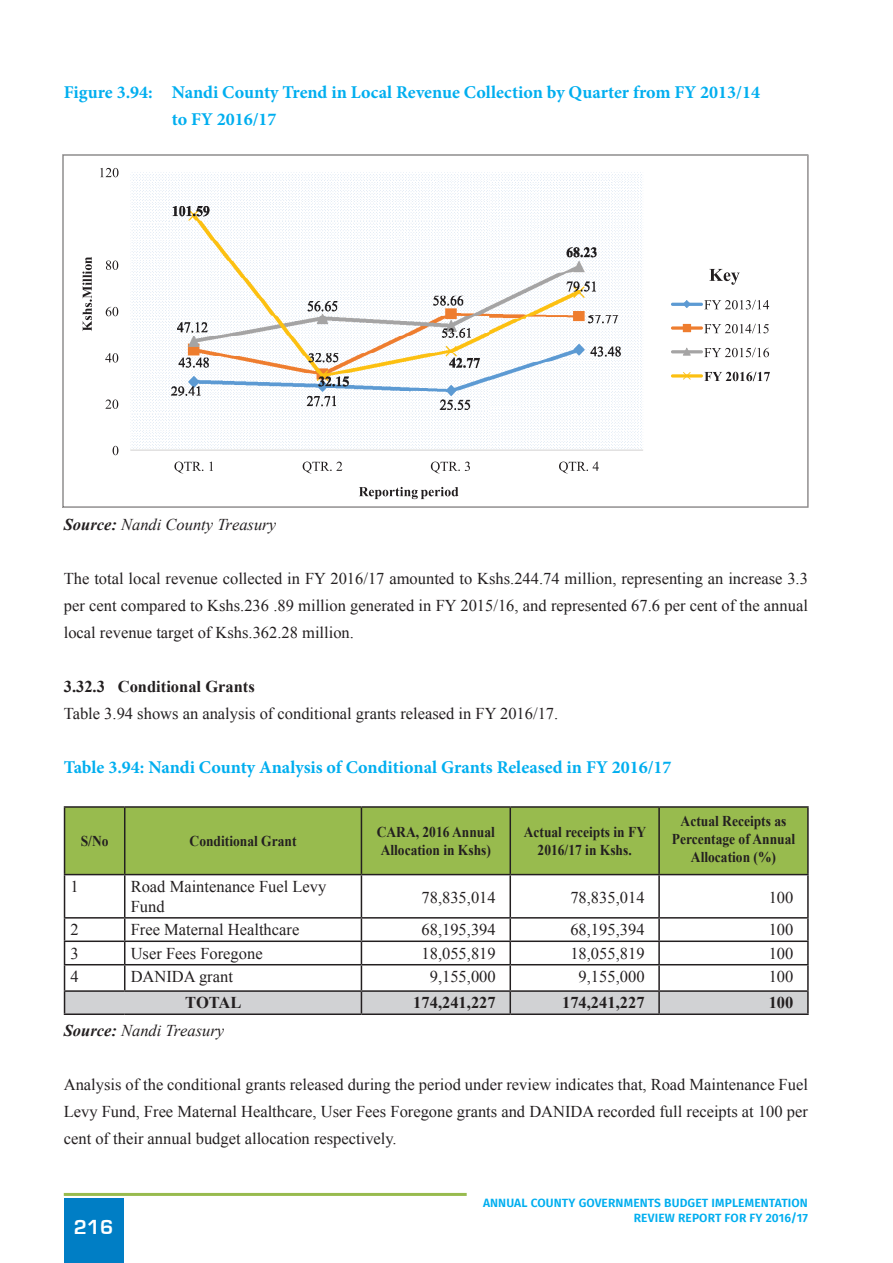
<style>
.page{position:relative;width:893px;height:1263px;background:#fff}
.page>*{position:absolute;margin:0;border:0;box-sizing:border-box;transform-origin:0 0}
.t1{font:700 21px "Eurostile";color:#fff}
.t2{font:700 18px "Minion Pro";color:#00aeef}
.t3{font:16.5px/27px "Times New Roman";color:#231f20;text-align:justify}
.t4{font:700 16.5px "Times New Roman";color:#231f20}
.t5{font:italic 16.5px "Times New Roman";color:#231f20}
.t6{font:700 15px/18px "Times New Roman";color:#231f20;text-align:center;scale:.9 1}
.t7{font:600 12px "Fira Sans";letter-spacing:.01em;color:#00aeef}
.s1{font-weight:700}
</style>
<div class="page">
<div style="left:64px;top:1199px;width:59px;height:64px;background:#007ec5"></div>
<hr style="left:64px;top:1193px;width:403px;height:3px;background:#98bb4e">
<div style="left:65px;top:808px;width:742px;height:66px;background:#98bb4e"></div>
<hr style="left:124px;top:808px;width:1px;height:66px;background:#231f20">
<hr style="left:361px;top:808px;width:1px;height:66px;background:#231f20">
<hr style="left:509px;top:808px;width:2px;height:66px;background:#231f20">
<hr style="left:658px;top:808px;width:2px;height:66px;background:#231f20">
<hr style="left:64px;top:875px;width:1px;height:42px;background:#231f20">
<hr style="left:124px;top:875px;width:1px;height:42px;background:#231f20">
<hr style="left:361px;top:875px;width:1px;height:42px;background:#231f20">
<hr style="left:509px;top:875px;width:2px;height:42px;background:#231f20">
<hr style="left:658px;top:875px;width:2px;height:42px;background:#231f20">
<hr style="left:807px;top:875px;width:2px;height:42px;background:#231f20">
<hr style="left:64px;top:917px;width:61px;height:1px;background:#231f20">
<hr style="left:125px;top:917px;width:236px;height:1px;background:#231f20">
<hr style="left:361px;top:917px;width:149px;height:1px;background:#231f20">
<hr style="left:510px;top:917px;width:149px;height:1px;background:#231f20">
<hr style="left:659px;top:917px;width:150px;height:1px;background:#231f20">
<hr style="left:807px;top:918px;width:2px;height:22px;background:#231f20">
<hr style="left:659px;top:940px;width:150px;height:2px;background:#231f20">
<hr style="left:807px;top:942px;width:2px;height:22px;background:#231f20">
<hr style="left:659px;top:964px;width:150px;height:1px;background:#231f20">
<hr style="left:807px;top:965px;width:2px;height:25px;background:#231f20">
<svg style="left:64px;top:918px;width:744px;height:95px"></svg>
<hr style="left:125px;top:990px;width:236px;height:2px;background:#231f20">
<hr style="left:361px;top:990px;width:149px;height:2px;background:#231f20">
<hr style="left:510px;top:990px;width:149px;height:2px;background:#231f20">
<hr style="left:659px;top:990px;width:150px;height:2px;background:#231f20">
<hr style="left:807px;top:992px;width:2px;height:21px;background:#231f20">
<hr style="left:64px;top:1013px;width:61px;height:2px;background:#231f20">
<hr style="left:125px;top:1013px;width:236px;height:2px;background:#231f20">
<hr style="left:361px;top:1013px;width:149px;height:2px;background:#231f20">
<hr style="left:510px;top:1013px;width:149px;height:2px;background:#231f20">
<hr style="left:659px;top:1013px;width:150px;height:2px;background:#231f20">
<hr style="left:64px;top:806px;width:61px;height:2px;background:#231f20">
<hr style="left:64px;top:808px;width:1px;height:66px;background:#231f20">
<hr style="left:125px;top:806px;width:236px;height:2px;background:#231f20">
<hr style="left:361px;top:806px;width:149px;height:2px;background:#231f20">
<hr style="left:510px;top:806px;width:149px;height:2px;background:#231f20">
<hr style="left:659px;top:806px;width:150px;height:2px;background:#231f20">
<hr style="left:807px;top:808px;width:2px;height:66px;background:#231f20">
<hr style="left:64px;top:874px;width:61px;height:1px;background:#231f20">
<hr style="left:125px;top:874px;width:236px;height:1px;background:#231f20">
<hr style="left:361px;top:874px;width:149px;height:1px;background:#231f20">
<hr style="left:510px;top:874px;width:149px;height:1px;background:#231f20">
<hr style="left:659px;top:874px;width:150px;height:1px;background:#231f20">
<svg style="left:62px;top:154px;width:746px;height:354px"></svg>
<img style="left:131px;top:434px;width:358px;height:16px">
<img style="left:131px;top:414px;width:358px;height:20px">
<img style="left:131px;top:393px;width:358px;height:21px">
<img style="left:131px;top:376px;width:358px;height:17px">
<img style="left:131px;top:356px;width:358px;height:20px">
<img style="left:131px;top:336px;width:358px;height:20px">
<img style="left:131px;top:318px;width:358px;height:18px">
<img style="left:131px;top:298px;width:358px;height:20px">
<img style="left:131px;top:261px;width:358px;height:37px">
<img style="left:131px;top:241px;width:358px;height:20px">
<img style="left:131px;top:223px;width:358px;height:18px">
<img style="left:131px;top:203px;width:358px;height:20px">
<img style="left:131px;top:183px;width:358px;height:20px">
<img style="left:131px;top:172px;width:512px;height:11px">
<img style="left:489px;top:408px;width:154px;height:42px">
<img style="left:489px;top:362px;width:154px;height:46px">
<img style="left:489px;top:318px;width:154px;height:44px">
<img style="left:489px;top:272px;width:154px;height:46px">
<img style="left:489px;top:229px;width:154px;height:43px">
<img style="left:489px;top:180px;width:154px;height:49px">
<div style="left:700px;top:260px;width:47px;height:31px;background:#fff"></div>
<svg style="left:709px;top:268px;width:31px;height:17px"></svg>
<p class="t2" style="left:64px;top:80px;width:698px">Figure 3.94: Nandi County Trend in Local Revenue Collection by Quarter from FY 2013/14</p>
<p class="t2" style="left:172px;top:107px;width:106px">to FY 2016/17</p>
<p class="t5" style="left:64px;top:513px;width:214px"><span class="s1">Source:</span> Nandi County Treasury</p>
<p class="t3" style="left:64px;top:565px;width:746px">The total local revenue collected in FY 2016/17 amounted to Kshs.244.74 million, representing an increase 3.3 per cent compared to Kshs.236 .89 million generated in FY 2015/16, and represented 67.6 per cent of the annual local revenue target of Kshs.362.28 million.</p>
<p class="t4" style="left:64px;top:675px;width:193px">3.32.3 Conditional Grants</p>
<p class="t3" style="left:64px;top:700px;width:496px">Table 3.94 shows an analysis of conditional grants released in FY 2016/17.</p>
<p class="t2" style="left:64px;top:755px;width:609px">Table 3.94: Nandi County Analysis of Conditional Grants Released in FY 2016/17</p>
<p class="t6" style="left:81px;top:831px;width:32px">S/No</p>
<p class="t6" style="left:190px;top:831px;width:120px">Conditional Grant</p>
<p class="t6" style="left:377px;top:822px;width:133px;text-align:left">CARA, 2016 Annual<br>Allocation in Kshs)</p>
<p class="t6" style="left:524px;top:822px;width:137px">Actual receipts in FY<br>2016/17 in Kshs.</p>
<p class="t6" style="left:672px;top:812px;width:139px">Actual Receipts as<br>Percentage of Annual<br>Allocation (%)</p>
<p class="t3" style="left:71px;top:873px;width:10px">1</p>
<p class="t3" style="left:131px;top:876px;width:197px;line-height:19.8px">Road Maintenance Fuel Levy<br>Fund</p>
<p class="t3" style="left:421px;top:883px;width:76px">78,835,014</p>
<p class="t3" style="left:570px;top:883px;width:76px">78,835,014</p>
<p class="t3" style="left:769px;top:883px;width:26px">100</p>
<p class="t3" style="left:71px;top:916px;width:10px">2</p>
<p class="t3" style="left:131px;top:916px;width:170px">Free Maternal Healthcare</p>
<p class="t3" style="left:421px;top:916px;width:76px">68,195,394</p>
<p class="t3" style="left:570px;top:916px;width:76px">68,195,394</p>
<p class="t3" style="left:769px;top:916px;width:26px">100</p>
<p class="t3" style="left:71px;top:939px;width:10px">3</p>
<p class="t3" style="left:131px;top:939px;width:133px">User Fees Foregone</p>
<p class="t3" style="left:421px;top:939px;width:76px">18,055,819</p>
<p class="t3" style="left:570px;top:939px;width:76px">18,055,819</p>
<p class="t3" style="left:769px;top:939px;width:26px">100</p>
<p class="t3" style="left:71px;top:963px;width:10px">4</p>
<p class="t3" style="left:131px;top:963px;width:104px">DANIDA grant</p>
<p class="t3" style="left:430px;top:963px;width:67px">9,155,000</p>
<p class="t3" style="left:579px;top:963px;width:67px">9,155,000</p>
<p class="t3" style="left:769px;top:963px;width:26px">100</p>
<p class="t4" style="left:185px;top:991px;width:58px">TOTAL</p>
<p class="t4" style="left:413px;top:991px;width:84px">174,241,227</p>
<p class="t4" style="left:562px;top:991px;width:84px">174,241,227</p>
<p class="t4" style="left:769px;top:991px;width:26px">100</p>
<p class="t5" style="left:64px;top:1019px;width:162px"><span class="s1">Source:</span> Nandi Treasury</p>
<p class="t3" style="left:64px;top:1071px;width:746px">Analysis of the conditional grants released during the period under review indicates that, Road Maintenance Fuel Levy Fund, Free Maternal Healthcare, User Fees Foregone grants and DANIDA recorded full receipts at 100 per cent of their annual budget allocation respectively.</p>
<p class="t1" style="left:74px;top:1215px;width:41px">216</p>
<p class="t7" style="left:483px;top:1193px;width:326px">ANNUAL COUNTY GOVERNMENTS BUDGET IMPLEMENTATION</p>
<p class="t7" style="left:634px;top:1207px;width:176px">REVIEW REPORT FOR FY 2016/17</p>
</div>
